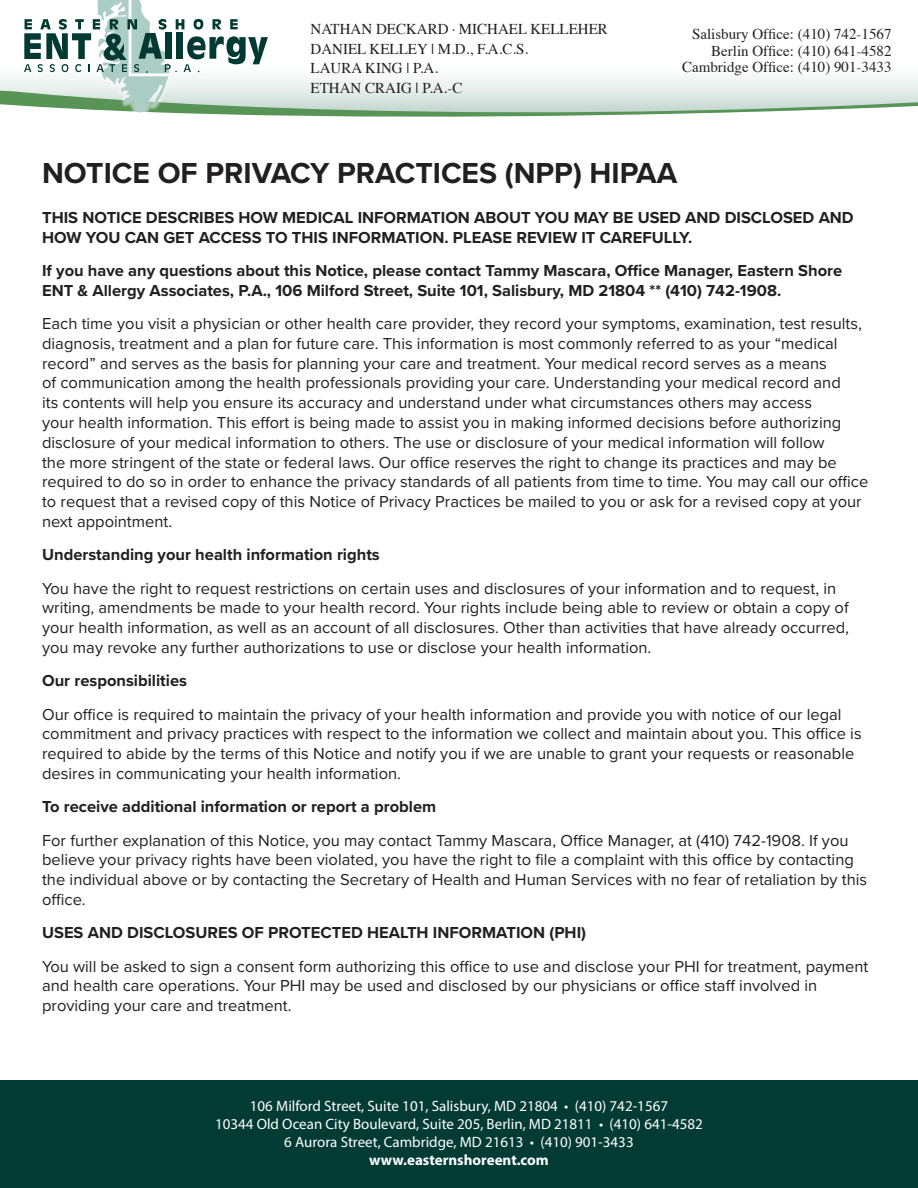
<style>
.page{position:relative;width:918px;height:1188px;background:#fff}
.page>*{position:absolute;margin:0;border:0;box-sizing:border-box;transform-origin:0 0}
.t1{font:700 30px "Proxima Nova";color:#231f20}
.t2{font:16.5px/19.8px "Proxima Nova";color:#231f20}
.t3{font:700 16.5px/19.8px "Proxima Nova";color:#231f20}
.t4{font:15px "Myriad Pro";color:#fff}
.Header_Style_2{font:15px/19.5px "Times";color:#231f20}
.Header_Style{font:15px "Times";color:#231f20}
.t5{font:700 15px "Myriad Pro";color:#fff}
.s1{font-family:"Myriad Pro";font-stretch:condensed}
</style>
<div class="page">
<svg style="left:0;top:0;width:918px;height:117px"></svg>
<div style="left:0;top:1081px;width:918px;height:107px;background:#023a34"></div>
<p class="Header_Style_2" style="left:311px;top:18px;width:299px">NATHAN DECKARD <span class="s1">·</span> MICHAEL KELLEHER<br>DANIEL KELLEY | M.D., F.A.C.S.<br>LAURA KING | P.A.</p>
<p class="Header_Style_2" style="left:311px;top:76px;width:153px">ETHAN CRAIG | P.A.-C</p>
<p class="Header_Style" style="left:692px;top:20px;width:201px">Salisbury Office: (410) 742-1567</p>
<p class="Header_Style" style="left:711px;top:37px;width:182px">Berlin Office: (410) 641-4582</p>
<p class="Header_Style" style="left:682px;top:53px;width:211px">Cambridge Office: (410) 901-3433</p>
<p class="t1" style="left:42px;top:150px;width:637px">NOTICE OF PRIVACY PRACTICES (NPP) HIPAA</p>
<p class="t3" style="left:42px;top:207px;width:813px">THIS NOTICE DESCRIBES HOW MEDICAL INFORMATION ABOUT YOU MAY BE USED AND DISCLOSED AND<br>HOW YOU CAN GET ACCESS TO THIS INFORMATION. PLEASE REVIEW IT CAREFULLY.</p>
<p class="t3" style="left:42px;top:260px;width:802px">If you have any questions about this Notice, please contact Tammy Mascara, Office Manager, Eastern Shore<br>ENT &amp; Allergy Associates, P.A., 106 Milford Street, Suite 101, Salisbury, MD 21804 ** (410) 742-1908.</p>
<p class="t2" style="left:42px;top:313px;width:828px">Each time you visit a physician or other health care provider, they record your symptoms, examination, test results, diagnosis, treatment and a plan for future care. This information is most commonly referred to as your “medical record” and serves as the basis for planning your care and treatment. Your medical record serves as a means<br>of communication among the health professionals providing your care. Understanding your medical record and<br>its contents will help you ensure its accuracy and understand under what circumstances others may access<br>your health information. This effort is being made to assist you in making informed decisions before authorizing disclosure of your medical information to others. The use or disclosure of your medical information will follow<br>the more stringent of the state or federal laws. Our office reserves the right to change its practices and may be required to do so in order to enhance the privacy standards of all patients from time to time. You may call our office to request that a revised copy of this Notice of Privacy Practices be mailed to you or ask for a revised copy at your next appointment.</p>
<p class="t3" style="left:42px;top:544px;width:339px">Understanding your health information rights</p>
<p class="t2" style="left:42px;top:577px;width:808px">You have the right to request restrictions on certain uses and disclosures of your information and to request, in writing, amendments be made to your health record. Your rights include being able to review or obtain a copy of your health information, as well as an account of all disclosures. Other than activities that have already occurred, you may revoke any further authorizations to use or disclose your health information.</p>
<p class="t3" style="left:42px;top:670px;width:146px">Our responsibilities</p>
<p class="t2" style="left:42px;top:703px;width:821px">Our office is required to maintain the privacy of your health information and provide you with notice of our legal commitment and privacy practices with respect to the information we collect and maintain about you. This office is required to abide by the terms of this Notice and notify you if we are unable to grant your requests or reasonable desires in communicating your health information.</p>
<p class="t3" style="left:42px;top:796px;width:396px">To receive additional information or report a problem</p>
<p class="t2" style="left:42px;top:829px;width:827px">For further explanation of this Notice, you may contact Tammy Mascara, Office Manager, at (410) 742-1908. If you believe your privacy rights have been violated, you have the right to file a complaint with this office by contacting the individual above or by contacting the Secretary of Health and Human Services with no fear of retaliation by this office.</p>
<p class="t3" style="left:42px;top:922px;width:546px">USES AND DISCLOSURES OF PROTECTED HEALTH INFORMATION (PHI)</p>
<p class="t2" style="left:42px;top:955px;width:828px">You will be asked to sign a consent form authorizing this office to use and disclose your PHI for treatment, payment and health care operations. Your PHI may be used and disclosed by our physicians or office staff involved in providing your care and treatment.</p>
<p class="t4" style="left:250px;top:1097px;width:420px">106 Milford Street, Suite 101, Salisbury, MD 21804 • (410) 742-1567</p>
<p class="t4" style="left:215px;top:1115px;width:489px">10344 Old Ocean City Boulevard, Suite 205, Berlin, MD 21811 • (410) 641-4582</p>
<p class="t4" style="left:284px;top:1133px;width:351px">6 Aurora Street, Cambridge, MD 21613 • (410) 901-3433</p>
<p class="t5" style="left:369px;top:1150px;width:181px">www.easternshoreent.com</p>
</div>
